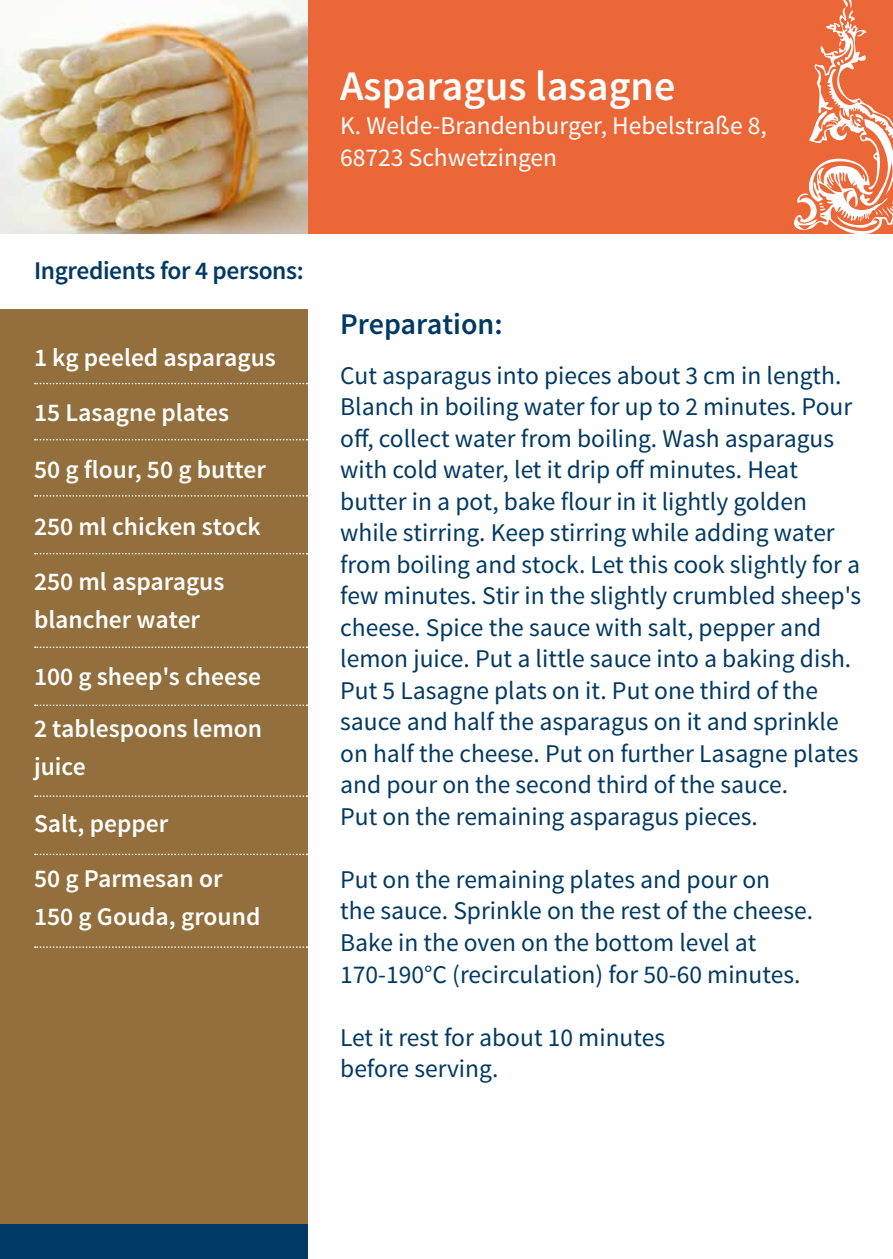
<style>
.page{position:relative;width:893px;height:1259px;background:#fff}
.page>*{position:absolute;margin:0;border:0;box-sizing:border-box;transform-origin:0 0}
.t1{font:600 42px "Source Sans Pro";color:#fff}
.t2{font:600 30px "Source Sans Pro";color:#003963}
.t3{font:25.5px/31.5px "Source Sans Pro";color:#003963}
.t4{font:600 25.5px/55.5px "Source Sans Pro";color:#fff}
.t5{font:25.5px/31.5px "Source Sans Pro";color:#fff}
.t6{font:600 25.5px "Source Sans Pro";letter-spacing:-.015em;color:#003963}
</style>
<div class="page">
<div style="left:0;top:0;width:893px;height:234px;background:#ec6737"></div>
<img style="left:0;top:0;width:307px;height:234px">
<div style="left:0;top:310px;width:307px;height:949px;background:#926f3c"></div>
<div style="left:0;top:1225px;width:307px;height:34px;background:#003963"></div>
<svg style="left:35px;top:383px;width:272px;height:1px"></svg>
<svg style="left:35px;top:439px;width:272px;height:1px"></svg>
<svg style="left:35px;top:495px;width:272px;height:1px"></svg>
<svg style="left:35px;top:553px;width:272px;height:1px"></svg>
<svg style="left:35px;top:646px;width:272px;height:2px"></svg>
<svg style="left:35px;top:704px;width:272px;height:2px"></svg>
<svg style="left:35px;top:795px;width:272px;height:2px"></svg>
<svg style="left:35px;top:853px;width:272px;height:2px"></svg>
<svg style="left:35px;top:946px;width:272px;height:2px"></svg>
<svg style="left:794px;top:0;width:99px;height:234px"></svg>
<p class="t6" style="left:34px;top:255px;width:271px">Ingredients for 4 persons:</p>
<p class="t4" style="left:34px;top:332px;width:243px;line-height:54px">1 kg peeled asparagus<br>15 Lasagne plates</p>
<p class="t4" style="left:34px;top:442px;width:233px">50 g flour, 50 g butter</p>
<p class="t4" style="left:34px;top:499px;width:228px">250 ml chicken stock<br>250 ml asparagus</p>
<p class="t4" style="left:34px;top:592px;width:168px">blancher water</p>
<p class="t4" style="left:34px;top:650px;width:230px;line-height:52.5px">100 g sheep's cheese<br>2 tablespoons lemon</p>
<p class="t4" style="left:34px;top:739px;width:53px">juice</p>
<p class="t4" style="left:34px;top:796px;width:190px">Salt, pepper<br>50 g Parmesan or</p>
<p class="t4" style="left:34px;top:889px;width:228px">150 g Gouda, ground</p>
<h1 class="t1" style="left:340px;top:59px;width:337px">Asparagus lasagne</h1>
<p class="t5" style="left:340px;top:110px;width:428px">K. Welde-Brandenburger, Hebelstraße 8,<br>68723 Schwetzingen</p>
<p class="t2" style="left:340px;top:305px;width:164px">Preparation:</p>
<p class="t3" style="left:340px;top:360px;width:523px">Cut asparagus into pieces about 3 cm in length.<br>Blanch in boiling water for up to 2 minutes. Pour off, collect water from boiling. Wash asparagus with cold water, let it drip off minutes. Heat butter in a pot, bake flour in it lightly golden while stirring. Keep stirring while adding water from boiling and stock. Let this cook slightly for a few minutes. Stir in the slightly crumbled sheep's cheese. Spice the sauce with salt, pepper and lemon juice. Put a little sauce into a baking dish.<br>Put 5 Lasagne plats on it. Put one third of the sauce and half the asparagus on it and sprinkle on half the cheese. Put on further Lasagne plates and pour on the second third of the sauce.<br>Put on the remaining asparagus pieces.</p>
<p class="t3" style="left:340px;top:864px;width:474px">Put on the remaining plates and pour on<br>the sauce. Sprinkle on the rest of the cheese.<br>Bake in the oven on the bottom level at 170-190°C (recirculation) for 50-60 minutes.</p>
<p class="t3" style="left:340px;top:1021px;width:326px">Let it rest for about 10 minutes before serving.</p>
</div>
